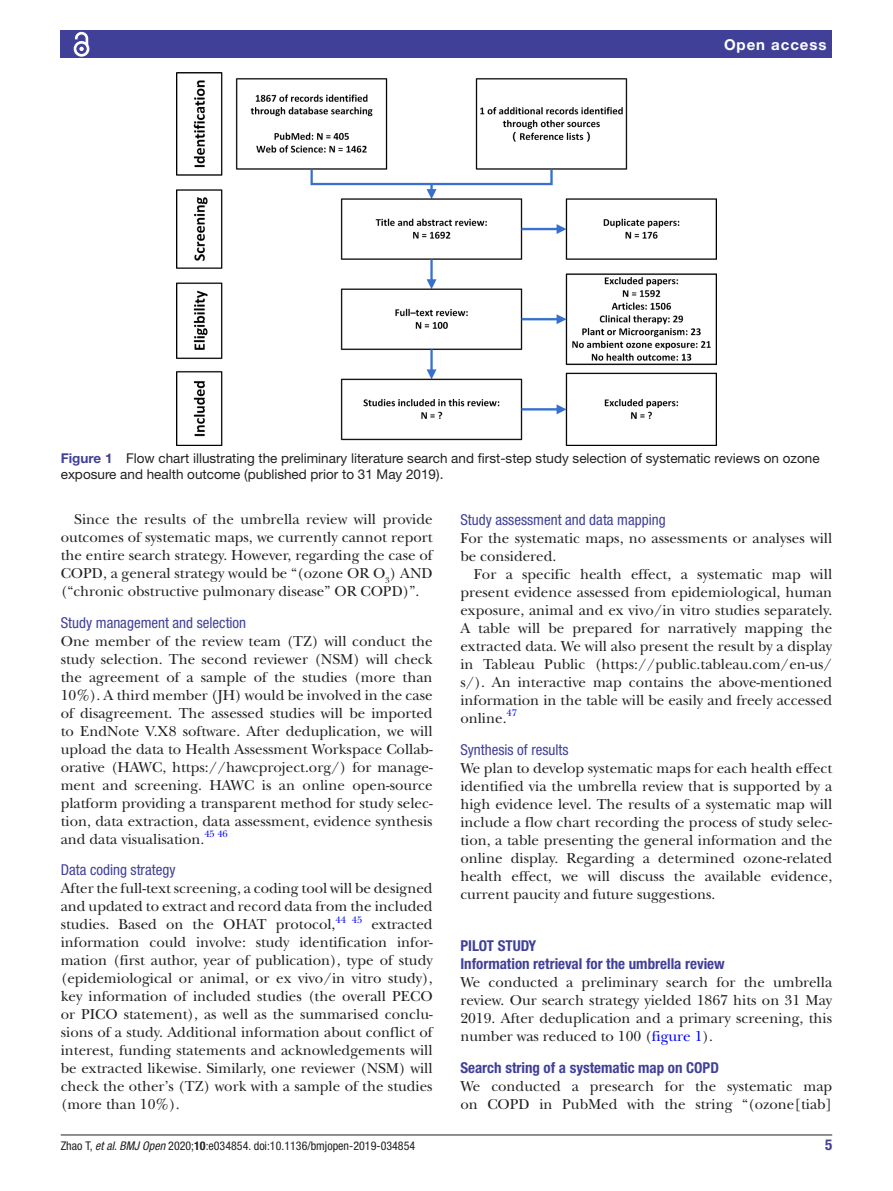
<style>
.page{position:relative;width:893px;height:1191px;background:#fff}
.page>*{position:absolute;margin:0;border:0;box-sizing:border-box;transform-origin:0 0}
.t1{font:15px/18px "New Baskerville";color:#231f20;text-align:justify}
.t2{font:condensed 15px "Helvetica Neue LT Std";color:#414099}
.t3{font:700 condensed 15px/18px "Helvetica Neue LT Std";color:#414099}
.t4{font:700 15px "Helvetica Neue LT Std";letter-spacing:.065em;color:#fff}
.t5{font:13.5px/16.2px "Helvetica Neue LT Std";color:#231f20}
.t6{font:condensed 12px "Helvetica Neue LT Std";color:#231f20}
.t7{font:9.9px "New Baskerville";color:#00f}
.s1{font-weight:700;color:#414099}
.s2{color:#00f}
.s3{font-style:italic}
.s4{font-weight:700}
</style>
<div class="page">
<hr style="left:61px;top:1134px;width:771px;height:1px;background:#231f20">
<div style="left:61px;top:31px;width:771px;height:27px;background:#414099"></div>
<svg style="left:73px;top:31px;width:17px;height:26px"></svg>
<img style="left:176px;top:73px;width:540px;height:372px">
<p class="t4" style="left:724px;top:35px;width:104px">Open access</p>
<p class="t5" style="left:61px;top:450px;width:760px"><span class="s1">Figure 1</span> Flow chart illustrating the preliminary literature search and first-step study selection of systematic reviews on ozone exposure and health outcome (published prior to 31 May 2019).</p>
<p class="t1" style="left:61px;top:510px;width:373px;text-indent:14px">Since the results of the umbrella review will provide outcomes of systematic maps, we currently cannot report the entire search strategy. However, regarding the case of COPD, a general strategy would be “(ozone OR O<sub>3</sub>) AND (“chronic obstructive pulmonary disease” OR COPD)”.</p>
<p class="t2" style="left:61px;top:613px;width:187px">Study management and selection</p>
<p class="t1" style="left:61px;top:632px;width:373px">One member of the review team (TZ) will conduct the study selection. The second reviewer (NSM) will check the agreement of a sample of the studies (more than 10%). A third member (JH) would be involved in the case of disagreement. The assessed studies will be imported to EndNote V.X8 software. After deduplication, we will upload the data to Health Assessment Workspace Collab&shy;orative (HAWC, https://hawcproject.org/) for manage&shy;ment and screening. HAWC is an online open-source platform providing a transparent method for study selec&shy;tion, data extraction, data assessment, evidence synthesis and data visualisation.<sup>45</sup> <sup>46</sup></p>
<p class="t2" style="left:61px;top:861px;width:116px">Data coding strategy</p>
<p class="t1" style="left:61px;top:879px;width:373px">After the full-text screening, a coding tool will be designed and updated to extract and record data from the included studies. Based on the OHAT protocol,</p>
<p class="t7" style="left:335px;top:913px;width:28px">44 45</p>
<p class="t1" style="left:61px;top:915px;width:373px;text-indent:311px">extracted information could involve: study identification infor&shy;mation (first author, year of publication), type of study (epidemiological or animal, or ex vivo/in vitro study), key information of included studies (the overall PECO or PICO statement), as well as the summarised conclu&shy;sions of a study. Additional information about conflict of interest, funding statements and acknowledgements will be extracted likewise. Similarly, one reviewer (NSM) will check the other’s (TZ) work with a sample of the studies (more than 10%).</p>
<p class="t2" style="left:460px;top:510px;width:207px">Study assessment and data mapping</p>
<p class="t1" style="left:460px;top:529px;width:373px">For the systematic maps, no assessments or analyses will be considered.</p>
<p class="t1" style="left:460px;top:565px;width:373px;text-indent:14px">For a specific health effect, a systematic map will present evidence assessed from epidemiological, human exposure, animal and ex vivo/in vitro studies separately.<br>A table will be prepared for narratively mapping the extracted data. We will also present the result by a display in Tableau Public (https://public.tableau.com/en-us/ s/). An interactive map contains the above-mentioned information in the table will be easily and freely accessed online.</p>
<p class="t7" style="left:507px;top:707px;width:12px">47</p>
<p class="t2" style="left:460px;top:741px;width:110px">Synthesis of results</p>
<p class="t1" style="left:460px;top:759px;width:373px">We plan to develop systematic maps for each health effect identified via the umbrella review that is supported by a high evidence level. The results of a systematic map will include a flow chart recording the process of study selec&shy;tion, a table presenting the general information and the online display. Regarding a determined ozone-related health effect, we will discuss the available evidence, current paucity and future suggestions.</p>
<p class="t3" style="left:460px;top:936px;width:266px">PILOT STUDY<br>Information retrieval for the umbrella review</p>
<p class="t1" style="left:460px;top:973px;width:373px">We conducted a preliminary search for the umbrella review. Our search strategy yielded 1867 hits on 31 May 2019. After deduplication and a primary screening, this number was reduced to 100 (<span class="s2">figure 1</span>).</p>
<p class="t3" style="left:460px;top:1058px;width:260px">Search string of a systematic map on COPD</p>
<p class="t1" style="left:460px;top:1077px;width:373px">We conducted a presearch for the systematic map on COPD in PubMed with the string “(ozone[tiab]</p>
<p class="t6" style="left:61px;top:1138px;width:356px">Zhao T, <span class="s3">et al</span>. <span class="s3">BMJ Open</span> 2020;<span class="s4">10</span>:e034854. doi:10.1136/bmjopen-2019-034854</p>
<p class="t3" style="left:825px;top:1135px;width:9px">5</p>
</div>
